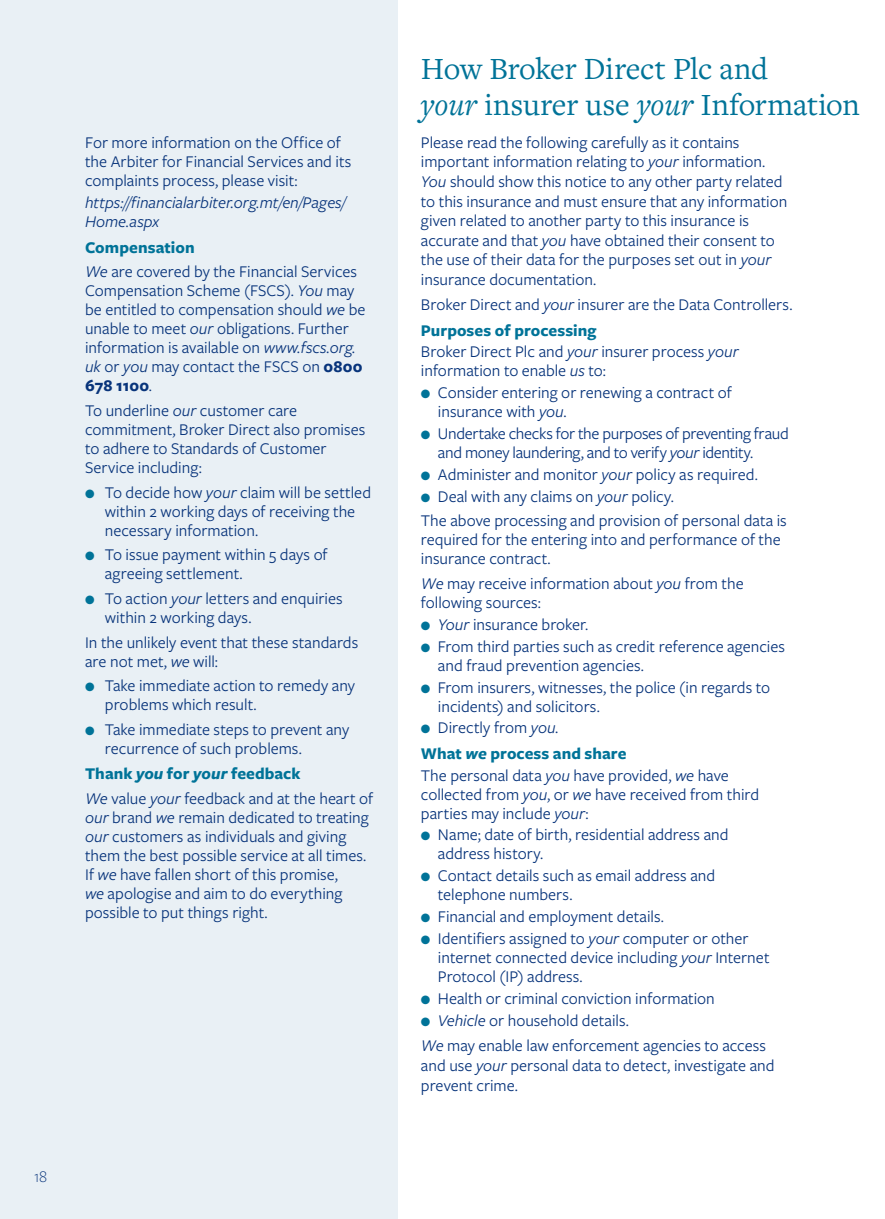
<style>
.page{position:relative;width:885px;height:1219px;background:#fff}
.page>*{position:absolute;margin:0;border:0;box-sizing:border-box;transform-origin:0 0}
.t1{font:32px/36px "Freight Text Pro";letter-spacing:-.01em;color:#007398}
.body_text{font:17px/19px "Freight Sans Pro";color:#08347b}
.body_text-2{font:17px/19px "Freight Sans Pro";letter-spacing:-.02em;color:#08347b}
.body_text-3{font:700 17px "Freight Sans Pro";letter-spacing:.005em;color:#007398}
.body_text-4{font:italic 17px/19.2px "Freight Sans Pro";color:#08347b}
.t2{font:300 17px "Freight Sans Pro";color:#08347b}
.s1{font-style:italic}
.s2{font-weight:700}
.s3{color:#007398}
</style>
<div class="page">
<div style="left:0;top:0;width:397px;height:1219px;background:#e9f0f5"></div>
<p class="body_text" style="left:85px;top:132px;width:268px">For more information on the Office of the Arbiter for Financial Services and its complaints process, please visit:</p>
<p class="body_text-4" style="left:85px;top:192px;width:262px">https://financialarbiter.org.mt/en/Pages/<br>Home.aspx</p>
<p class="body_text-3" style="left:85px;top:235px;width:111px">Compensation</p>
<p class="body_text" style="left:85px;top:262px;width:282px"><span class="s1">We</span> are covered by the Financial Services Compensation Scheme (FSCS). <span class="s1">You</span> may be entitled to compensation should <span class="s1">we</span> be unable to meet <span class="s1">our</span> obligations. Further information is available on <span class="s1">www.fscs.org. uk</span> or <span class="s1">you</span> may contact the FSCS on <span class="s2">0800<br>678 1100</span>.</p>
<p class="body_text" style="left:85px;top:400px;width:282px">To underline <span class="s1">our</span> customer care commitment, Broker Direct also promises to adhere to Standards of Customer<br>Service including:</p>
<p class="body_text" style="left:105px;top:482px;width:267px;text-indent:-20px"><span class="s3">●</span> To decide how <span class="s1">your</span> claim will be settled within 2 working days of receiving the necessary information.</p>
<p class="body_text" style="left:105px;top:545px;width:224px;text-indent:-20px"><span class="s3">●</span> To issue payment within 5 days of agreeing settlement.</p>
<p class="body_text" style="left:105px;top:588px;width:239px;text-indent:-20px"><span class="s3">●</span> To action <span class="s1">your</span> letters and enquiries within 2 working days.</p>
<p class="body_text" style="left:85px;top:632px;width:274px">In the unlikely event that these standards are not met, <span class="s1">we</span> will:</p>
<p class="body_text" style="left:105px;top:676px;width:252px;text-indent:-20px"><span class="s3">●</span> Take immediate action to remedy any problems which result.</p>
<p class="body_text" style="left:105px;top:719px;width:246px;text-indent:-20px"><span class="s3">●</span> Take immediate steps to prevent any recurrence of such problems.</p>
<p class="body_text-3" style="left:85px;top:762px;width:217px">Thank <span class="s1">you</span> for <span class="s1">your</span> feedback</p>
<p class="body_text" style="left:85px;top:788px;width:289px"><span class="s1">We</span> value <span class="s1">your</span> feedback and at the heart of <span class="s1">our</span> brand <span class="s1">we</span> remain dedicated to treating <span class="s1">our</span> customers as individuals and giving them the best possible service at all times.<br>If <span class="s1">we</span> have fallen short of this promise,<br><span class="s1">we</span> apologise and aim to do everything possible to put things right.</p>
<p class="t2" style="left:34px;top:1166px;width:15px">18</p>
<p class="t1" style="left:421px;top:50px;width:440px">How Broker Direct Plc and<br><span class="s1">your</span> insurer use <span class="s1">your</span> Information</p>
<p class="body_text" style="left:421px;top:132px;width:368px;line-height:19.6px">Please read the following carefully as it contains important information relating to <span class="s1">your</span> information.<br><span class="s1">You</span> should show this notice to any other party related to this insurance and must ensure that any information given related to another party to this insurance is accurate and that <span class="s1">you</span> have obtained their consent to the use of their data for the purposes set out in <span class="s1">your </span>insurance documentation.</p>
<p class="body_text" style="left:421px;top:294px;width:373px">Broker Direct and <span class="s1">your</span> insurer are the Data Controllers.</p>
<p class="body_text-3" style="left:421px;top:318px;width:177px">Purposes of processing</p>
<p class="body_text" style="left:421px;top:342px;width:319px">Broker Direct Plc and <span class="s1">your</span> insurer process <span class="s1">your </span>information to enable <span class="s1">us</span> to:</p>
<p class="body_text" style="left:438px;top:382px;width:295px;text-indent:-17px"><span class="s3">●</span> Consider entering or renewing a contract of insurance with <span class="s1">you</span>.</p>
<p class="body_text-2" style="left:438px;top:423px;width:352px;text-indent:-17px"><span class="s3">●</span> Undertake checks for the purposes of preventing fraud and money laundering, and to verify <span class="s1">your</span> identity.</p>
<p class="body_text" style="left:421px;top:464px;width:338px"><span class="s3">●</span> Administer and monitor <span class="s1">your</span> policy as required.</p>
<p class="body_text" style="left:421px;top:486px;width:254px"><span class="s3">●</span> Deal with any claims on <span class="s1">your</span> policy.</p>
<p class="body_text" style="left:421px;top:511px;width:367px">The above processing and provision of personal data is required for the entering into and performance of the insurance contract.</p>
<p class="body_text" style="left:421px;top:573px;width:324px"><span class="s1">We</span> may receive information about <span class="s1">you</span> from the following sources:</p>
<p class="body_text" style="left:421px;top:614px;width:169px"><span class="s3">●</span> <span class="s1">Your</span> insurance broker.</p>
<p class="body_text" style="left:438px;top:636px;width:348px;text-indent:-17px"><span class="s3">●</span> From third parties such as credit reference agencies and fraud prevention agencies.</p>
<p class="body_text" style="left:438px;top:677px;width:334px;text-indent:-17px"><span class="s3">●</span> From insurers, witnesses, the police (in regards to incidents) and solicitors.</p>
<p class="body_text" style="left:421px;top:718px;width:139px"><span class="s3">●</span> Directly from <span class="s1">you</span>.</p>
<p class="body_text-3" style="left:421px;top:741px;width:207px">What <span class="s1">we</span> process and share</p>
<p class="body_text" style="left:421px;top:765px;width:340px">The personal data <span class="s1">you</span> have provided, <span class="s1">we</span> have collected from <span class="s1">you</span>, or <span class="s1">we</span> have received from third parties may include <span class="s1">your</span>:</p>
<p class="body_text" style="left:438px;top:825px;width:292px;text-indent:-17px"><span class="s3">●</span> Name; date of birth, residential address and address history.</p>
<p class="body_text" style="left:438px;top:865px;width:279px;text-indent:-17px"><span class="s3">●</span> Contact details such as email address and telephone numbers.</p>
<p class="body_text" style="left:421px;top:906px;width:244px"><span class="s3">●</span> Financial and employment details.</p>
<p class="body_text" style="left:438px;top:928px;width:333px;text-indent:-17px"><span class="s3">●</span> Identifiers assigned to <span class="s1">your</span> computer or other internet connected device including <span class="s1">your</span> Internet<br>Protocol (IP) address.</p>
<p class="body_text" style="left:421px;top:988px;width:295px"><span class="s3">●</span> Health or criminal conviction information</p>
<p class="body_text" style="left:421px;top:1010px;width:209px"><span class="s3">●</span> <span class="s1">Vehicle</span> or household details.</p>
<p class="body_text" style="left:421px;top:1035px;width:355px;line-height:19.6px"><span class="s1">We</span> may enable law enforcement agencies to access and use <span class="s1">your</span> personal data to detect, investigate and prevent crime.</p>
</div>
